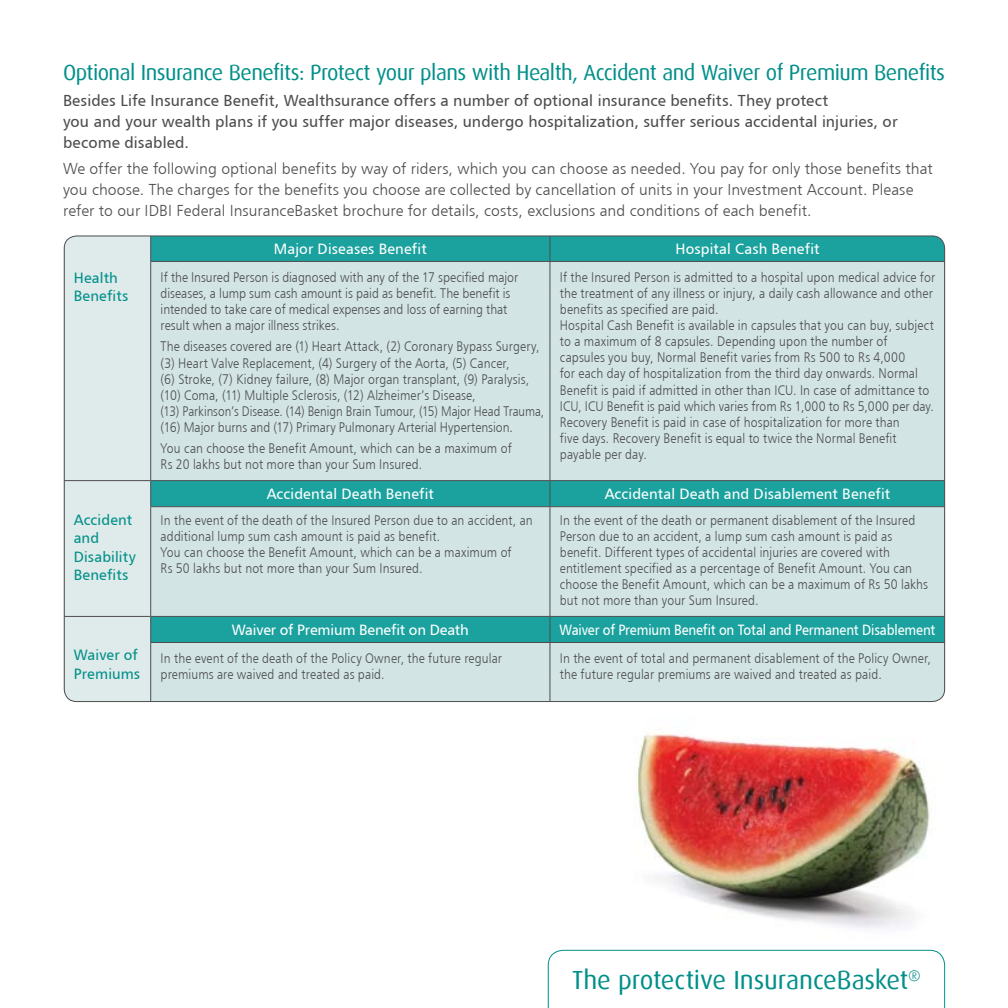
<style>
.page{position:relative;width:1008px;height:1008px;background:#fff}
.page>*{position:absolute;margin:0;border:0;box-sizing:border-box;transform-origin:0 0}
.t1{font:26.25px "Dax";letter-spacing:-.005em;color:#008f89}
.t2{font:21.88px "Dax";letter-spacing:-.025em;color:#008f89}
.t3{font:15.75px/21px "Humanist 777 BT Light B";letter-spacing:.005em;color:#4d4d4f}
.t4{font:15.75px/21px "Humanist 777 BT Roman B";letter-spacing:.005em;color:#4d4d4f}
.t5{font:14.7px "Humanist 777 BT Roman B";letter-spacing:.005em;color:#fff}
.t6{font:14.7px/18.4px "Humanist 777 BT Roman B";letter-spacing:.01em;color:#008f89}
.t7{font:14.7px "Humanist 777 BT Roman B";letter-spacing:.005em;color:#fff;scale:.9 1}
.t8{font:13.83px/16.1px "Humanist 777 BT Light B";letter-spacing:.01em;color:#4d4d4f;scale:.89 1}
</style>
<div class="page">
<img style="left:547px;top:733px;width:386px;height:244px">
<div style="left:151px;top:237px;width:794px;height:269px;background:#1ba29f"></div>
<div style="left:151px;top:262px;width:792px;height:218px;background:#d2e4e4"></div>
<svg style="left:151px;top:507px;width:794px;height:195px;background:#b9dad9"></svg>
<hr style="left:550px;top:236px;width:395px;height:1px;background:#4d4d4f">
<svg style="left:550px;top:238px;width:1px;height:23px"></svg>
<svg style="left:945px;top:247px;width:1px;height:14px"></svg>
<hr style="left:150px;top:261px;width:400px;height:1px;background:#4d4d4f">
<hr style="left:550px;top:261px;width:395px;height:1px;background:#4d4d4f">
<hr style="left:550px;top:262px;width:1px;height:218px;background:#4d4d4f">
<hr style="left:945px;top:262px;width:1px;height:218px;background:#4d4d4f">
<hr style="left:151px;top:480px;width:399px;height:1px;background:#4d4d4f">
<hr style="left:550px;top:480px;width:395px;height:1px;background:#4d4d4f">
<svg style="left:550px;top:481px;width:1px;height:25px"></svg>
<svg style="left:945px;top:481px;width:1px;height:25px"></svg>
<hr style="left:150px;top:506px;width:400px;height:1px;background:#4d4d4f">
<hr style="left:550px;top:506px;width:395px;height:1px;background:#4d4d4f">
<hr style="left:550px;top:507px;width:1px;height:109px;background:#4d4d4f">
<hr style="left:945px;top:507px;width:1px;height:109px;background:#4d4d4f">
<hr style="left:151px;top:616px;width:399px;height:1px;background:#4d4d4f">
<div style="left:64px;top:236px;width:87px;height:466px;background:#deebea"></div>
<hr style="left:550px;top:616px;width:395px;height:1px;background:#4d4d4f">
<svg style="left:550px;top:617px;width:1px;height:25px"></svg>
<svg style="left:945px;top:617px;width:1px;height:25px"></svg>
<hr style="left:150px;top:642px;width:400px;height:1px;background:#4d4d4f">
<hr style="left:150px;top:643px;width:1px;height:59px;background:#4d4d4f">
<hr style="left:550px;top:642px;width:395px;height:1px;background:#4d4d4f">
<hr style="left:550px;top:643px;width:1px;height:59px;background:#4d4d4f">
<hr style="left:945px;top:643px;width:1px;height:59px;background:#4d4d4f">
<svg style="left:548px;top:950px;width:397px;height:58px"></svg>
<p class="t2" style="left:63px;top:61px;width:884px">Optional Insurance Benefits: Protect your plans with Health, Accident and Waiver of Premium Benefits</p>
<p class="t4" style="left:63px;top:90px;width:836px">Besides Life Insurance Benefit, Wealthsurance offers a number of optional insurance benefits. They protect<br>you and your wealth plans if you suffer major diseases, undergo hospitalization, suffer serious accidental injuries, or become disabled.</p>
<p class="t3" style="left:63px;top:158px;width:871px">We offer the following optional benefits by way of riders, which you can choose as needed. You pay for only those benefits that you choose. The charges for the benefits you choose are collected by cancellation of units in your Investment Account. Please refer to our IDBI Federal InsuranceBasket brochure for details, costs, exclusions and conditions of each benefit.</p>
<p class="t6" style="left:74px;top:268px;width:56px">Health<br>Benefits</p>
<p class="t6" style="left:74px;top:510px;width:63px">Accident and<br>Disability<br>Benefits</p>
<p class="t6" style="left:74px;top:646px;width:68px">Waiver of<br>Premiums</p>
<p class="t5" style="left:274px;top:240px;width:154px">Major Diseases Benefit</p>
<p class="t5" style="left:675px;top:240px;width:146px">Hospital Cash Benefit</p>
<p class="t8" style="left:161px;top:269px;width:403px">If the Insured Person is diagnosed with any of the 17 specified major diseases, a lump sum cash amount is paid as benefit. The benefit is intended to take care of medical expenses and loss of earning that result when a major illness strikes.</p>
<p class="t8" style="left:161px;top:338px;width:433px">The diseases covered are (1) Heart Attack, (2) Coronary Bypass Surgery, (3) Heart Valve Replacement, (4) Surgery of the Aorta, (5) Cancer,<br>(6) Stroke, (7) Kidney failure, (8) Major organ transplant, (9) Paralysis, (10) Coma, (11) Multiple Sclerosis, (12) Alzheimer’s Disease,<br>(13) Parkinson’s Disease. (14) Benign Brain Tumour, (15) Major Head Trauma, (16) Major burns and (17) Primary Pulmonary Arterial Hypertension.</p>
<p class="t8" style="left:161px;top:440px;width:396px">You can choose the Benefit Amount, which can be a maximum of<br>Rs 20 lakhs but not more than your Sum Insured.</p>
<p class="t8" style="left:560px;top:269px;width:423px">If the Insured Person is admitted to a hospital upon medical advice for the treatment of any illness or injury, a daily cash allowance and other benefits as specified are paid.<br>Hospital Cash Benefit is available in capsules that you can buy, subject to a maximum of 8 capsules. Depending upon the number of capsules you buy, Normal Benefit varies from Rs 500 to Rs 4,000<br>for each day of hospitalization from the third day onwards. Normal Benefit is paid if admitted in other than ICU. In case of admittance to ICU, ICU Benefit is paid which varies from Rs 1,000 to Rs 5,000 per day.<br>Recovery Benefit is paid in case of hospitalization for more than<br>five days. Recovery Benefit is equal to twice the Normal Benefit payable per day.</p>
<p class="t5" style="left:267px;top:485px;width:169px">Accidental Death Benefit</p>
<p class="t5" style="left:605px;top:485px;width:287px">Accidental Death and Disablement Benefit</p>
<p class="t8" style="left:161px;top:512px;width:420px">In the event of the death of the Insured Person due to an accident, an additional lump sum cash amount is paid as benefit.<br>You can choose the Benefit Amount, which can be a maximum of<br>Rs 50 lakhs but not more than your Sum Insured.</p>
<p class="t8" style="left:560px;top:512px;width:415px">In the event of the death or permanent disablement of the Insured Person due to an accident, a lump sum cash amount is paid as benefit. Different types of accidental injuries are covered with entitlement specified as a percentage of Benefit Amount. You can choose the Benefit Amount, which can be a maximum of Rs 50 lakhs but not more than your Sum Insured.</p>
<p class="t5" style="left:232px;top:621px;width:239px">Waiver of Premium Benefit on Death</p>
<p class="t7" style="left:560px;top:621px;width:419px">Waiver of Premium Benefit on Total and Permanent Disablement</p>
<p class="t8" style="left:161px;top:650px;width:385px">In the event of the death of the Policy Owner, the future regular premiums are waived and treated as paid.</p>
<p class="t8" style="left:560px;top:650px;width:419px">In the event of total and permanent disablement of the Policy Owner, the future regular premiums are waived and treated as paid.</p>
<p class="t1" style="left:572px;top:966px;width:350px">The protective InsuranceBasket<sup>®</sup></p>
</div>
